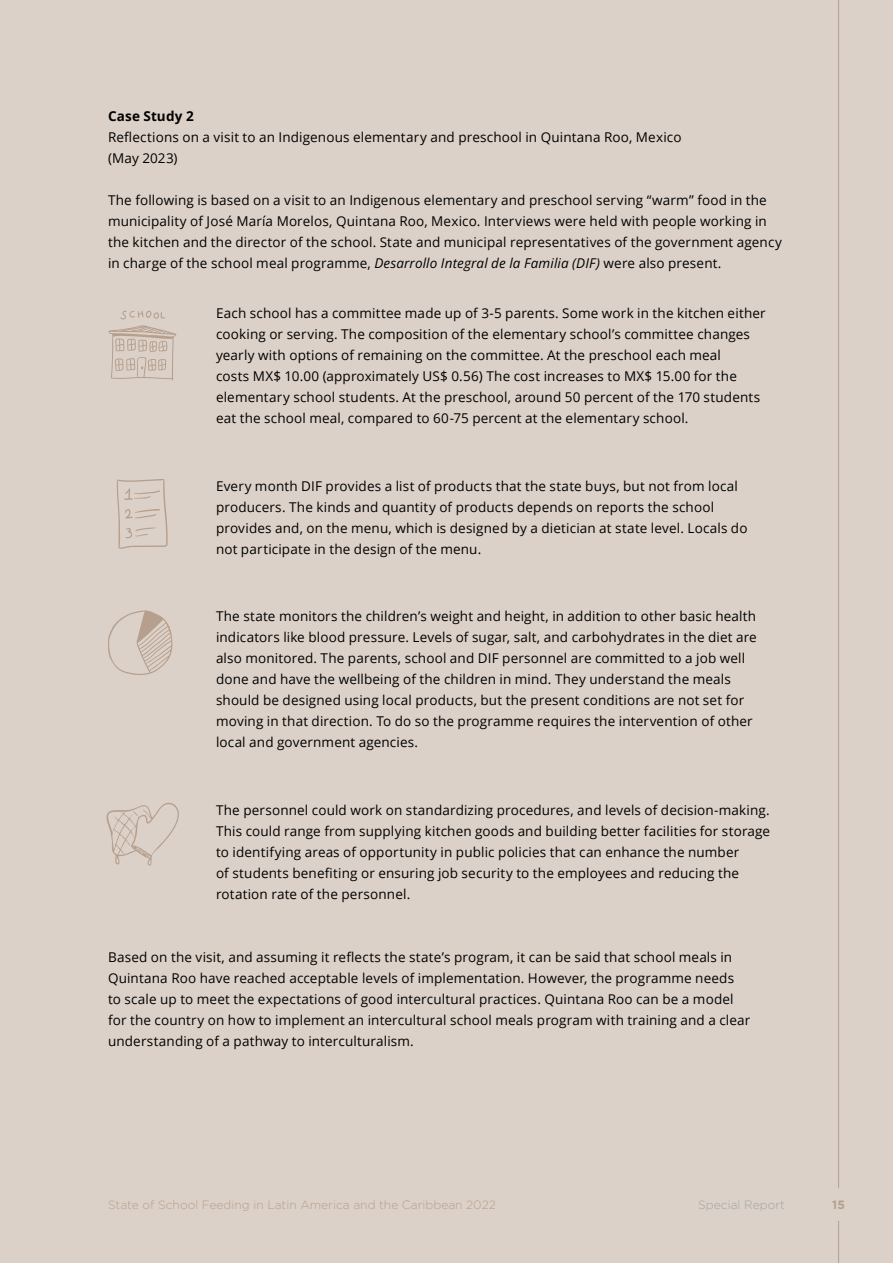
<style>
.page{position:relative;width:893px;height:1263px;background:#dcd1c8}
.page>*{position:absolute;margin:0;border:0;box-sizing:border-box;transform-origin:0 0}
.Body_text{font:13.5px/21px "Open Sans";letter-spacing:.01em;color:#000}
.Map_and_boxes{font:13.5px "Open Sans";letter-spacing:.01em;color:#000}
.Map_and_boxes-2{font:700 13.5px "Open Sans";letter-spacing:.015em;color:#000}
.t1{font:300 12px "Gotham";color:#b79f8d}
.t2{font:300 12px "Gotham";color:#9fa4a6}
.t3{font:700 12px "Gotham";color:#b79f8d}
.s1{font-style:italic}
</style>
<div class="page">
<svg style="left:108px;top:310px;width:69px;height:71px"></svg>
<svg style="left:117px;top:479px;width:51px;height:70px"></svg>
<svg style="left:108px;top:610px;width:65px;height:65px"></svg>
<svg style="left:106px;top:802px;width:73px;height:64px"></svg>
<hr style="left:838px;top:0;width:1px;height:1188px;background:#b79f8d">
<hr style="left:838px;top:1221px;width:1px;height:42px;background:#b79f8d">
<p class="Map_and_boxes-2" style="left:108px;top:106px;width:87px">Case Study 2</p>
<p class="Map_and_boxes" style="left:108px;top:128px;width:575px">Reflections on a visit to an Indigenous elementary and preschool in Quintana Roo, Mexico</p>
<p class="Map_and_boxes" style="left:108px;top:149px;width:71px">(May 2023)</p>
<p class="Body_text" style="left:108px;top:189px;width:675px">The following is based on a visit to an Indigenous elementary and preschool serving “warm” food in the municipality of José María Morelos, Quintana Roo, Mexico. Interviews were held with people working in the kitchen and the director of the school. State and municipal representatives of the government agency in charge of the school meal programme, <span class="s1">Desarrollo Integral de la Familia (DIF)</span> were also present.</p>
<p class="Body_text" style="left:216px;top:302px;width:551px">Each school has a committee made up of 3-5 parents. Some work in the kitchen either cooking or serving. The composition of the elementary school’s committee changes yearly with options of remaining on the committee. At the preschool each meal<br>costs MX$ 10.00 (approximately US$ 0.56) The cost increases to MX$ 15.00 for the elementary school students. At the preschool, around 50 percent of the 170 students eat the school meal, compared to 60-75 percent at the elementary school.</p>
<p class="Body_text" style="left:216px;top:475px;width:533px">Every month DIF provides a list of products that the state buys, but not from local producers. The kinds and quantity of products depends on reports the school provides and, on the menu, which is designed by a dietician at state level. Locals do not participate in the design of the menu.</p>
<p class="Body_text" style="left:216px;top:606px;width:542px">The state monitors the children’s weight and height, in addition to other basic health indicators like blood pressure. Levels of sugar, salt, and carbohydrates in the diet are also monitored. The parents, school and DIF personnel are committed to a job well done and have the wellbeing of the children in mind. They understand the meals should be designed using local products, but the present conditions are not set for moving in that direction. To do so the programme requires the intervention of other local and government agencies.</p>
<p class="Body_text" style="left:216px;top:799px;width:556px">The personnel could work on standardizing procedures, and levels of decision-making.<br>This could range from supplying kitchen goods and building better facilities for storage to identifying areas of opportunity in public policies that can enhance the number<br>of students benefiting or ensuring job security to the employees and reducing the rotation rate of the personnel.</p>
<p class="Body_text" style="left:108px;top:946px;width:644px">Based on the visit, and assuming it reflects the state’s program, it can be said that school meals in Quintana Roo have reached acceptable levels of implementation. However, the programme needs to scale up to meet the expectations of good intercultural practices. Quintana Roo can be a model for the country on how to implement an intercultural school meals program with training and a clear understanding of a pathway to interculturalism.</p>
<p class="t1" style="left:108px;top:1198px;width:389px">State of School Feeding in Latin America and the Caribbean 2022</p>
<p class="t2" style="left:698px;top:1198px;width:88px">Special Report</p>
<p class="t3" style="left:832px;top:1198px;width:14px">15</p>
</div>
